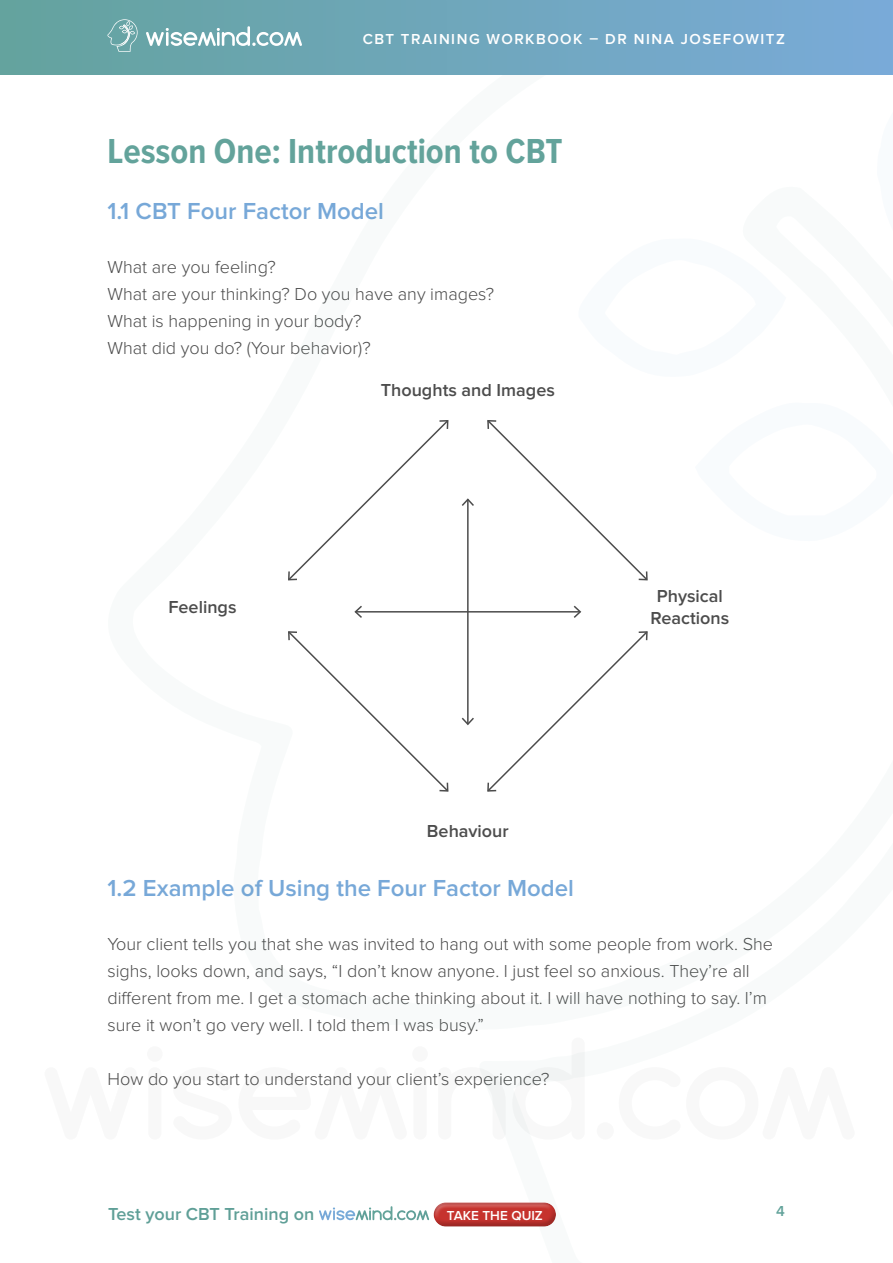
<style>
.page{position:relative;width:893px;height:1263px;background:#fff}
.page>*{position:absolute;margin:0;border:0;box-sizing:border-box;transform-origin:0 0}
.t1{font:700 36px "Proxima Nova Cond";color:#63a39b}
.t2{font:600 24px "Proxima Nova";color:#77a8d8}
.t3{font:300 18px/27px "Proxima Nova";color:#4c4c4c}
.t4{font:600 18px/21.6px "Proxima Nova";color:#4c4c4c;text-align:center}
.t5{font:600 18px "Proxima Nova";color:#5f9f97}
.t6{font:600 15px "Proxima Nova";letter-spacing:.1em;color:#fff}
.t7{font:600 15px "Proxima Nova";color:#63a39b}
.t8{font:600 13.5px "Proxima Nova";color:#fff}
</style>
<div class="page">
<svg style="left:480px;top:1068px;width:26px;height:67px"></svg>
<svg style="left:512px;top:1052px;width:73px;height:82px"></svg>
<svg style="left:319px;top:1206px;width:106px;height:15px"></svg>
<svg style="left:427px;top:1202px;width:124px;height:19px"></svg>
<svg style="left:430px;top:1205px;width:126px;height:22px;fill:#c6332e"></svg>
<img style="left:0;top:0;width:893px;height:75px">
<svg style="left:146px;top:26px;width:156px;height:20px"></svg>
<svg style="left:107px;top:19px;width:31px;height:33px"></svg>
<p class="t6" style="left:363px;top:32px;width:424px">CBT TRAINING WORKBOOK – DR NINA JOSEFOWITZ</p>
<h1 class="t1" style="left:107px;top:136px;width:457px">Lesson One: Introduction to CBT</h1>
<h2 class="t2" style="left:107px;top:201px;width:278px">1.1 CBT Four Factor Model</h2>
<p class="t3" style="left:107px;top:255px;width:388px">What are you feeling?<br>What are your thinking? Do you have any images?<br>What is happening in your body?<br>What did you do? (Your behavior)?</p>
<p class="t4" style="left:381px;top:380px;width:176px">Thoughts and Images</p>
<p class="t4" style="left:168px;top:597px;width:70px">Feelings</p>
<p class="t4" style="left:651px;top:586px;width:80px">Physical<br>Reactions</p>
<p class="t4" style="left:427px;top:821px;width:83px">Behaviour</p>
<h2 class="t2" style="left:107px;top:878px;width:468px">1.2 Example of Using the Four Factor Model</h2>
<p class="t3" style="left:107px;top:932px;width:667px">Your client tells you that she was invited to hang out with some people from work. She sighs, looks down, and says, “I don’t know anyone. I just feel so anxious. They’re all different from me. I get a stomach ache thinking about it. I will have nothing to say. I’m sure it won’t go very well. I told them I was busy.”</p>
<p class="t3" style="left:107px;top:1067px;width:444px">How do you start to understand your client’s experience?</p>
<p class="t5" style="left:108px;top:1207px;width:208px">Test your CBT Training on</p>
<p class="t8" style="left:447px;top:1209px;width:97px">TAKE THE QUIZ</p>
<p class="t7" style="left:776px;top:1205px;width:10px">4</p>
</div>
